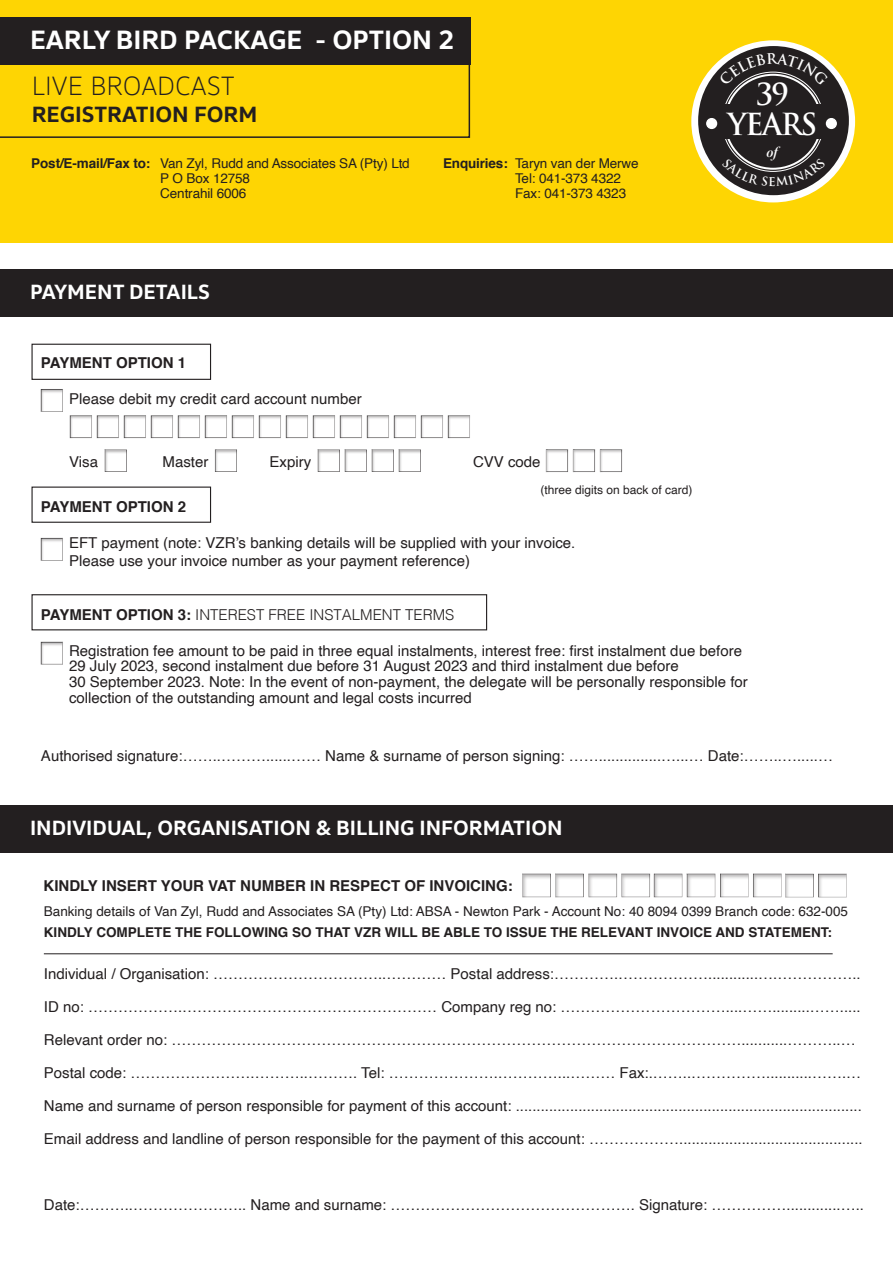
<style>
.page{position:relative;width:893px;height:1263px;background:#fff}
.page>*{position:absolute;margin:0;border:0;box-sizing:border-box;transform-origin:0 0}
.t1{font:700 29.7px "Trajan Pro";letter-spacing:-.055em;color:#fff}
.t2{font:700 27px "VW Head";color:#fff}
.t3{font:300 27px "VW Head";color:#231f20}
.t4{font:700 22.5px "VW Head";color:#231f20}
.t5{font:700 21px "VW Head";color:#fff}
.t6{font:15px "Helvetica";color:#231f20}
.t7{font:700 15px "Helvetica";color:#231f20}
.t8{font:300 15px "Helvetica";color:#231f20}
.t9{font:14.85px "Warnock Pro Semibold It Disp";color:#fff}
.t10{font:13.5px "Helvetica";color:#231f20}
.t11{font:700 13.5px "Helvetica";color:#231f20}
.t12{font:12px "Helvetica";color:#231f20}
.s1{font-weight:700}
</style>
<div class="page">
<hr style="left:44px;top:953px;width:789px;height:1px;background:#231f20">
<svg style="left:522px;top:873px;width:292px;height:24px"></svg>
<div style="left:817px;top:871px;width:32px;height:27px;background:#231f20;opacity:.33"></div>
<div style="left:0;top:270px;width:893px;height:47px;background:#231f20"></div>
<div style="left:40px;top:387px;width:26px;height:25px;background:#231f20;opacity:.33"></div>
<div style="left:40px;top:536px;width:26px;height:25px;background:#231f20;opacity:.33"></div>
<div style="left:40px;top:640px;width:26px;height:25px;background:#231f20;opacity:.33"></div>
<svg style="left:70px;top:415px;width:373px;height:23px"></svg>
<div style="left:447px;top:413px;width:26px;height:26px;background:#231f20;opacity:.33"></div>
<svg style="left:318px;top:449px;width:76px;height:23px"></svg>
<div style="left:398px;top:447px;width:24px;height:25px;background:#231f20;opacity:.33"></div>
<svg style="left:546px;top:449px;width:54px;height:23px"></svg>
<div style="left:600px;top:447px;width:25px;height:26px;background:#231f20;opacity:.33"></div>
<div style="left:215px;top:447px;width:24px;height:25px;background:#231f20;opacity:.33"></div>
<div style="left:104px;top:447px;width:24px;height:25px;background:#231f20;opacity:.33"></div>
<div style="left:32px;top:344px;width:179px;height:36px;border:1px solid #231f20"></div>
<div style="left:32px;top:486px;width:179px;height:37px;border:1px solid #231f20"></div>
<div style="left:32px;top:594px;width:455px;height:36px;border:1px solid #231f20"></div>
<div style="left:0;top:805px;width:893px;height:47px;background:#231f20"></div>
<div style="left:0;top:0;width:893px;height:243px;background:#fed503"></div>
<div style="left:693px;top:42px;width:160px;height:159px;background:#fff;border-radius:50%"></div>
<div style="left:691px;top:40px;width:164px;height:162px;border:4px solid #fff;border-radius:50%"></div>
<div style="left:698px;top:46px;width:151px;height:149px;background:#231f20;border-radius:50%"></div>
<div style="left:707px;top:119px;width:9px;height:9px;background:#fff;border-radius:50%"></div>
<div style="left:706px;top:118px;width:11px;height:11px;border:1px solid #fff;border-radius:50%"></div>
<div style="left:826px;top:119px;width:10px;height:9px;background:#fff;border-radius:50%"></div>
<div style="left:826px;top:118px;width:11px;height:11px;border:1px solid #fff;border-radius:50%"></div>
<svg style="left:0;top:17px;width:470px;height:121px"></svg>
<svg style="left:719px;top:53px;width:110px;height:51px"></svg>
<svg style="left:722px;top:140px;width:104px;height:46px"></svg>
<p class="t2" style="left:30px;top:22px;width:426px">EARLY BIRD PACKAGE - OPTION 2</p>
<p class="t3" style="left:32px;top:70px;width:205px">LIVE BROADCAST</p>
<p class="t4" style="left:32px;top:99px;width:227px">REGISTRATION FORM</p>
<p class="t10" style="left:31px;top:152px;width:380px"><span class="s1">Post/E-mail/Fax to:</span> Van Zyl, Rudd and Associates SA (Pty) Ltd</p>
<p class="t10" style="left:160px;top:167px;width:91px">P O Box 12758</p>
<p class="t10" style="left:160px;top:182px;width:88px">Centrahil 6006</p>
<p class="t10" style="left:443px;top:152px;width:197px"><span class="s1">Enquiries:</span> Taryn van der Merwe</p>
<p class="t10" style="left:515px;top:167px;width:107px">Tel: 041-373 4322</p>
<p class="t10" style="left:515px;top:182px;width:113px">Fax: 041-373 4323</p>
<p class="t1" style="left:756px;top:76px;width:35px">39</p>
<p class="t1" style="left:727px;top:106px;width:91px">YEARS</p>
<p class="t9" style="left:766px;top:143px;width:12px">of</p>
<p class="t5" style="left:30px;top:278px;width:181px">PAYMENT DETAILS</p>
<p class="t7" style="left:41px;top:350px;width:147px">PAYMENT OPTION 1</p>
<p class="t6" style="left:69px;top:387px;width:294px">Please debit my credit card account number</p>
<p class="t6" style="left:69px;top:450px;width:30px">Visa</p>
<p class="t6" style="left:162px;top:450px;width:47px">Master</p>
<p class="t6" style="left:270px;top:450px;width:43px">Expiry</p>
<p class="t6" style="left:473px;top:450px;width:69px">CVV code</p>
<p class="t12" style="left:540px;top:480px;width:154px">(three digits on back of card)</p>
<p class="t7" style="left:41px;top:494px;width:147px">PAYMENT OPTION 2</p>
<p class="t6" style="left:69px;top:531px;width:508px">EFT payment (note: VZR’s banking details will be supplied with your invoice.</p>
<p class="t6" style="left:69px;top:549px;width:402px">Please use your invoice number as your payment reference)</p>
<p class="t8" style="left:41px;top:601px;width:415px"><span class="s1">PAYMENT OPTION 3:</span> INTEREST FREE INSTALMENT TERMS</p>
<p class="t6" style="left:69px;top:639px;width:674px">Registration fee amount to be paid in three equal instalments, interest free: first instalment due before</p>
<p class="t6" style="left:69px;top:654px;width:611px">29 July 2023, second instalment due before 31 August 2023 and third instalment due before</p>
<p class="t6" style="left:69px;top:670px;width:680px">30 September 2023. Note: In the event of non-payment, the delegate will be personally responsible for</p>
<p class="t6" style="left:69px;top:686px;width:404px">collection of the outstanding amount and legal costs incurred</p>
<p class="t6" style="left:41px;top:744px;width:793px">Authorised signature:……..………......…… Name &amp; surname of person signing: ……...............…...… Date:……..….....…</p>
<p class="t5" style="left:30px;top:814px;width:534px">INDIVIDUAL, ORGANISATION &amp; BILLING INFORMATION</p>
<p class="t7" style="left:44px;top:873px;width:471px">KINDLY INSERT YOUR VAT NUMBER IN RESPECT OF INVOICING:</p>
<p class="t10" style="left:44px;top:901px;width:806px">Banking details of Van Zyl, Rudd and Associates SA (Pty) Ltd: ABSA - Newton Park - Account No: 40 8094 0399 Branch code: 632-005</p>
<p class="t11" style="left:44px;top:921px;width:790px">KINDLY COMPLETE THE FOLLOWING SO THAT VZR WILL BE ABLE TO ISSUE THE RELEVANT INVOICE AND STATEMENT:</p>
<p class="t6" style="left:44px;top:962px;width:818px">Individual / Organisation: ……………………………..………… Postal address:………….………………............….……………..</p>
<p class="t6" style="left:44px;top:995px;width:818px">ID no: ……………….…………………………………………… Company reg no: ……………………………....…….........…….....</p>
<p class="t6" style="left:44px;top:1028px;width:813px">Relevant order no: ……………………………………………………………………………………………………...........………..…</p>
<p class="t6" style="left:44px;top:1061px;width:819px">Postal code: …………………….………..………. Tel: ………………….…………...……… Fax:.……..……………...........…….…</p>
<p class="t6" style="left:44px;top:1094px;width:819px">Name and surname of person responsible for payment of this account: ...................................................................................</p>
<p class="t6" style="left:44px;top:1127px;width:820px">Email address and landline of person responsible for the payment of this account: ………………............................................</p>
<p class="t6" style="left:44px;top:1193px;width:822px">Date:………..………………….. Name and surname: …………………………………………. Signature: …………….............…..</p>
</div>
